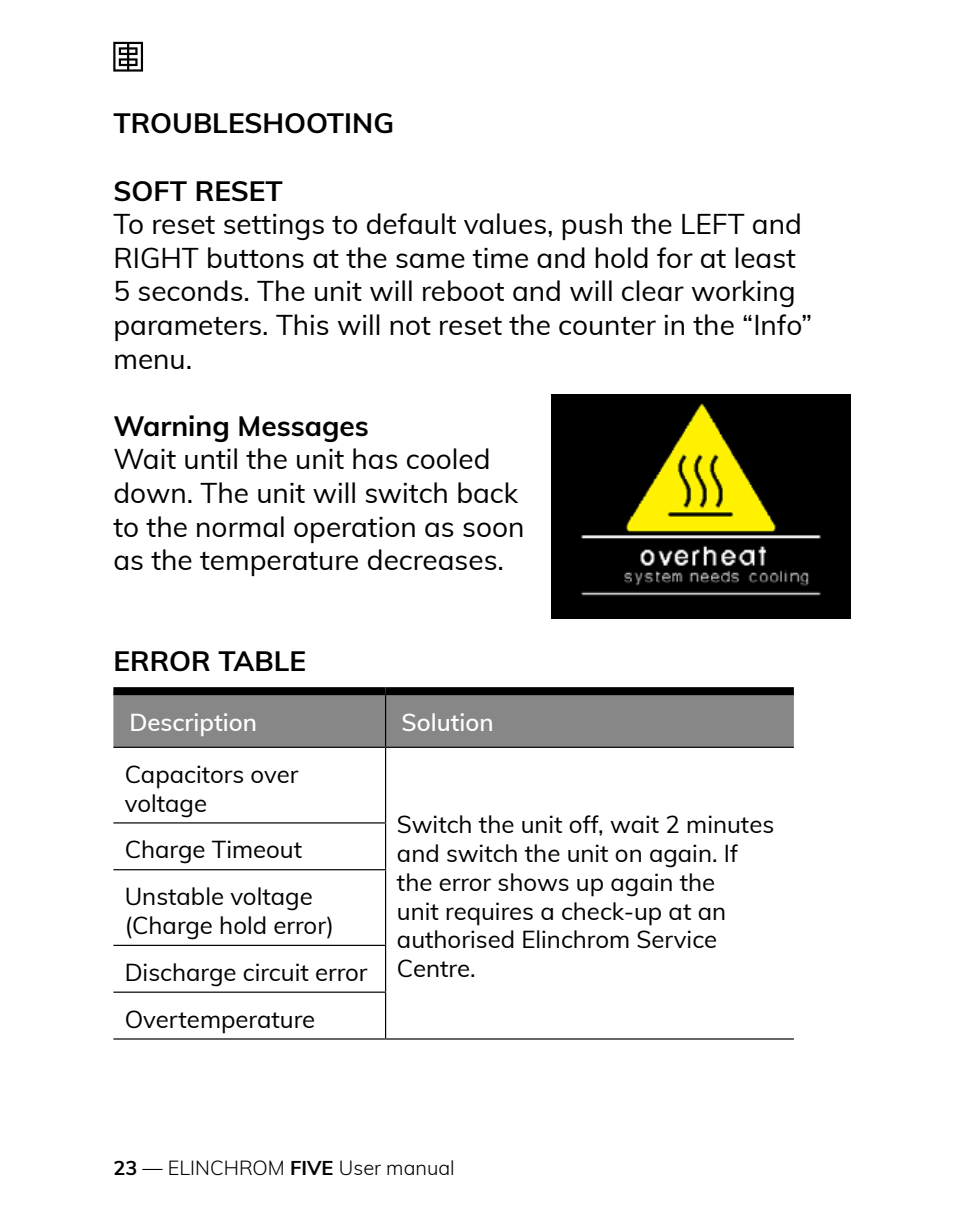
<style>
.page{position:relative;width:964px;height:1225px;background:#fff}
.page>*{position:absolute;margin:0;border:0;box-sizing:border-box;transform-origin:0 0}
.t1{font:28px/33.6px "Muli";color:#000}
.t2{font:700 28px "Muli";color:#000}
.t3{font:24px/28.8px "Muli";color:#000}
.t4{font:600 24px "Muli";color:#fff}
.t5{font:300 20px "Muli";color:#000}
.s1{font-weight:700}
</style>
<div class="page">
<div style="left:113px;top:695px;width:681px;height:51px;background:#878787"></div>
<hr style="left:385px;top:695px;width:1px;height:51px;background:#000">
<hr style="left:113px;top:746px;width:273px;height:2px;background:#000">
<hr style="left:386px;top:746px;width:408px;height:2px;background:#000">
<hr style="left:385px;top:748px;width:1px;height:74px;background:#000">
<hr style="left:113px;top:822px;width:273px;height:1px;background:#000">
<hr style="left:385px;top:823px;width:1px;height:46px;background:#000">
<hr style="left:113px;top:869px;width:273px;height:1px;background:#000">
<hr style="left:385px;top:870px;width:1px;height:74px;background:#000">
<hr style="left:113px;top:944px;width:273px;height:2px;background:#000">
<hr style="left:385px;top:946px;width:1px;height:45px;background:#000">
<hr style="left:385px;top:992px;width:1px;height:46px;background:#000">
<hr style="left:113px;top:991px;width:273px;height:2px;background:#000">
<hr style="left:113px;top:1038px;width:273px;height:1px;background:#000">
<hr style="left:386px;top:1038px;width:408px;height:1px;background:#000">
<div style="left:113px;top:687px;width:273px;height:8px;background:#000"></div>
<div style="left:386px;top:687px;width:408px;height:8px;background:#000"></div>
<img style="left:551px;top:394px;width:299px;height:224px">
<svg style="left:113px;top:42px;width:30px;height:30px"></svg>
<p class="t2" style="left:113px;top:103px;width:282px">TROUBLESHOOTING</p>
<p class="t2" style="left:113px;top:170px;width:171px">SOFT RESET</p>
<p class="t1" style="left:113px;top:206px;width:700px">To reset settings to default values, push the LEFT and RIGHT buttons at the same time and hold for at least 5 seconds. The unit will reboot and will clear working parameters. This will not reset the counter in the “Info” menu.</p>
<p class="t2" style="left:113px;top:405px;width:257px">Warning Messages</p>
<p class="t1" style="left:113px;top:441px;width:412px">Wait until the unit has cooled down. The unit will switch back to the normal operation as soon as the temperature decreases.</p>
<p class="t2" style="left:113px;top:640px;width:194px">ERROR TABLE</p>
<p class="t4" style="left:129px;top:705px;width:129px">Description</p>
<p class="t4" style="left:402px;top:705px;width:93px">Solution</p>
<p class="t3" style="left:125px;top:758px;width:175px">Capacitors over voltage</p>
<p class="t3" style="left:397px;top:809px;width:379px">Switch the unit off, wait 2 minutes and switch the unit on again. If the error shows up again the<br>unit requires a check-up at an authorised Elinchrom Service<br>Centre.</p>
<p class="t3" style="left:125px;top:825px;width:189px;line-height:46.8px">Charge Timeout<br>Unstable voltage</p>
<p class="t3" style="left:125px;top:901px;width:244px;line-height:46.8px">(Charge hold error)<br>Discharge circuit error<br>Overtemperature</p>
<p class="t5" style="left:113px;top:1153px;width:343px"><span class="s1">23</span> — ELINCHROM <span class="s1">FIVE</span> User manual</p>
</div>
